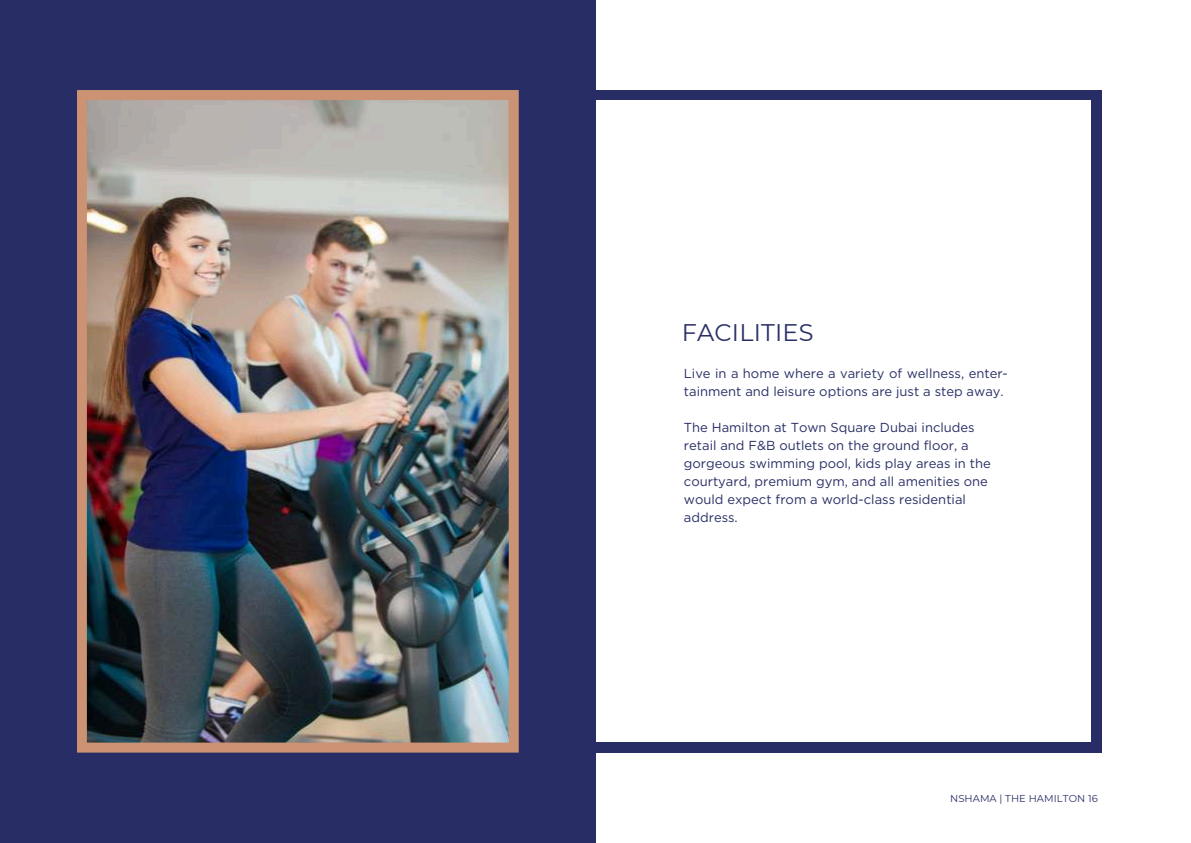
<style>
.page{position:relative;width:1191px;height:843px;background:#fff}
.page>*{position:absolute;margin:0;border:0;box-sizing:border-box;transform-origin:0 0}
.t1{font:24px "Montserrat";letter-spacing:.005em;color:#282e65}
.t2{font:13px/18px "Gotham";color:#282e65}
.t3{font:10px "Montserrat";letter-spacing:.005em;color:#282e65}
</style>
<div class="page">
<div style="left:0;top:0;width:595px;height:842px;background:#282e65"></div>
<img style="left:77px;top:90px;width:441px;height:662px">
<div style="left:595px;top:742px;width:506px;height:10px;background:#282e65"></div>
<div style="left:1091px;top:90px;width:10px;height:662px;background:#282e65"></div>
<div style="left:595px;top:90px;width:506px;height:10px;background:#282e65"></div>
<h1 class="t1" style="left:681px;top:318px;width:133px">FACILITIES</h1>
<h2 class="t2" style="left:684px;top:364px;width:325px">Live in a home where a variety of wellness, enter&shy;tainment and leisure options are just a step away.</h2>
<h2 class="t2" style="left:684px;top:418px;width:308px">The Hamilton at Town Square Dubai includes retail and F&amp;B outlets on the ground floor, a gorgeous swimming pool, kids play areas in the courtyard, premium gym, and all amenities one would expect from a world-class residential address.</h2>
<p class="t3" style="left:950px;top:791px;width:149px">NSHAMA | THE HAMILTON 16</p>
</div>
